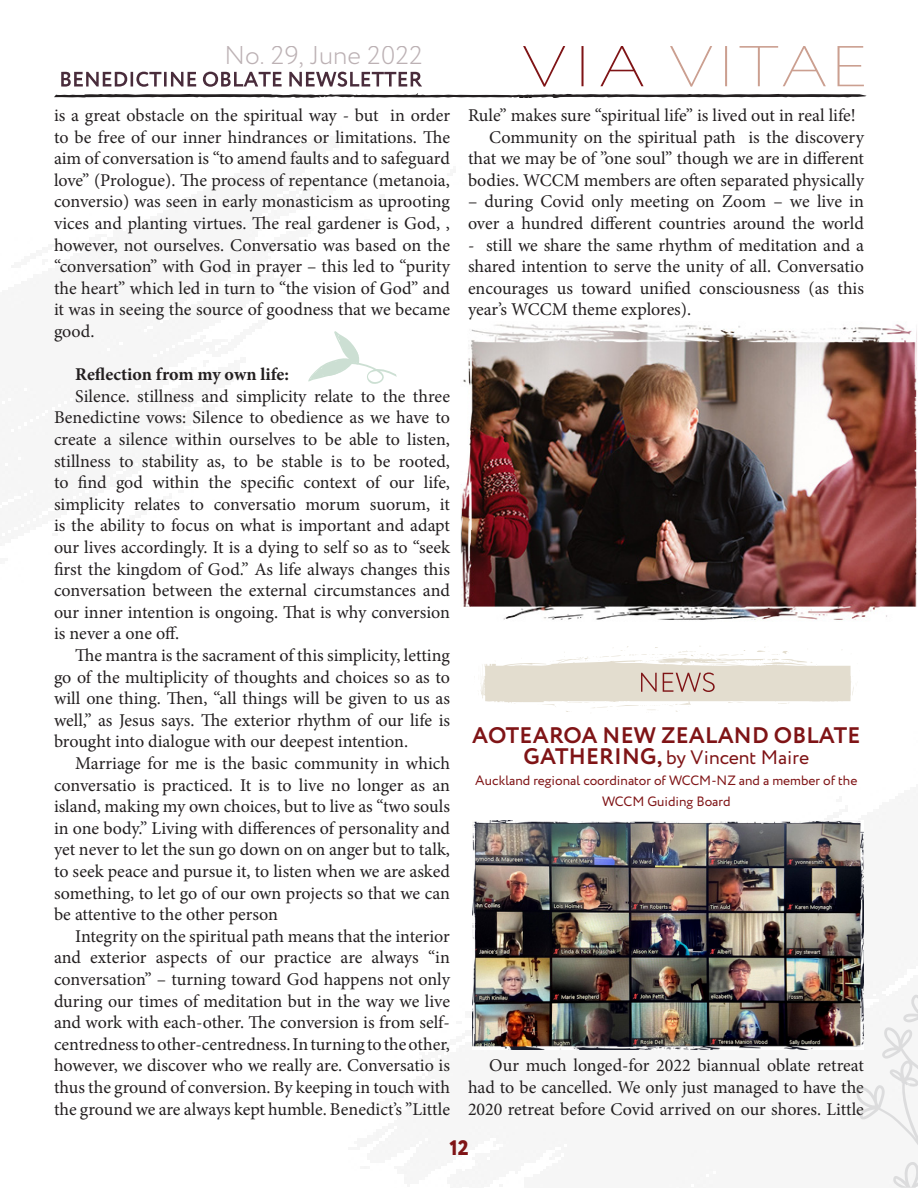
<style>
.page{position:relative;width:918px;height:1188px;background:#fff}
.page>*{position:absolute;margin:0;border:0;box-sizing:border-box;transform-origin:0 0}
.t1{font:300 25.8px "Circe";color:#bcb1b4}
.https___mediomedia_c{font:700 22.5px "Circe";letter-spacing:.01em;color:#7f1416}
.https___mediomedia_c-2{font:800 21px "Circe";color:#7f1416}
.https___mediomedia_c-3{font:19.5px "Circe";color:#7f1416}
.https___mediomedia_c-4{font:18px/21.6px "Minion Pro";color:#231f20;text-align:justify}
.https___mediomedia_c-5{font:700 18px "Minion Pro";letter-spacing:-.005em;color:#231f20}
.https___mediomedia_c-6{font:13.5px/21px "Circe";color:#7f1416;text-align:center}
.s1{font-weight:700;font-size:22.5px}
</style>
<div class="page">
<svg style="left:61px;top:72px;width:361px;height:15px"></svg>
<svg style="left:54px;top:93px;width:813px;height:5px"></svg>
<svg style="left:523px;top:46px;width:121px;height:41px"></svg>
<svg style="left:670px;top:46px;width:194px;height:41px"></svg>
<svg style="left:308px;top:331px;width:89px;height:53px"></svg>
<img style="left:460px;top:324px;width:457px;height:296px">
<svg style="left:480px;top:646px;width:374px;height:66px"></svg>
<img style="left:473px;top:820px;width:391px;height:229px">
<svg style="left:856px;top:984px;width:62px;height:204px"></svg>
<h1 class="t1" style="left:225px;top:38px;width:200px">No. 29, June 2022</h1>
<p class="https___mediomedia_c-4" style="left:54px;top:105px;width:398px">is a great obstacle on the spiritual way - but in order to be free of our inner hindrances or limitations. The aim of conversation is “to amend faults and to safeguard love” (Prologue). The process of repentance (metanoia, conversio) was seen in early monasticism as uprooting vices and planting virtues. The real gardener is God, , however, not ourselves. Conversatio was based on the “conversation” with God in prayer – this led to “purity the heart” which led in turn to “the vision of God” and it was in seeing the source of goodness that we became good.</p>
<p class="https___mediomedia_c-5" style="left:75px;top:362px;width:215px">Reflection from my own life:</p>
<p class="https___mediomedia_c-4" style="left:54px;top:385px;width:398px;text-indent:21px">Silence. stillness and simplicity relate to the three Benedictine vows: Silence to obedience as we have to create a silence within ourselves to be able to listen, stillness to stability as, to be stable is to be rooted, to find god within the specific context of our life, simplicity relates to conversatio morum suorum, it is the ability to focus on what is important and adapt our lives accordingly. It is a dying to self so as to “seek first the kingdom of God.” As life always changes this conversation between the external circumstances and our inner intention is ongoing. That is why conversion is never a one off.</p>
<p class="https___mediomedia_c-4" style="left:54px;top:645px;width:398px;text-indent:21px">The mantra is the sacrament of this simplicity, letting go of the multiplicity of thoughts and choices so as to will one thing. Then, “all things will be given to us as well,” as Jesus says. The exterior rhythm of our life is brought into dialogue with our deepest intention.</p>
<p class="https___mediomedia_c-4" style="left:54px;top:753px;width:398px;text-indent:21px">Marriage for me is the basic community in which conversatio is practiced. It is to live no longer as an island, making my own choices, but to live as “two souls in one body.” Living with differences of personality and yet never to let the sun go down on on anger but to talk, to seek peace and pursue it, to listen when we are asked something, to let go of our own projects so that we can be attentive to the other person</p>
<p class="https___mediomedia_c-4" style="left:54px;top:925px;width:398px;text-indent:21px">Integrity on the spiritual path means that the interior and exterior aspects of our practice are always “in conversation” – turning toward God happens not only during our times of meditation but in the way we live and work with each-other. The conversion is from self&shy;centredness to other-centredness. In turning to the other, however, we discover who we really are. Conversatio is thus the ground of conversion. By keeping in touch with the ground we are always kept humble. Benedict’s ”Little</p>
<p class="https___mediomedia_c-4" style="left:468px;top:105px;width:389px">Rule” makes sure “spiritual life” is lived out in real life!</p>
<p class="https___mediomedia_c-4" style="left:468px;top:126px;width:397px;text-indent:21px">Community on the spiritual path is the discovery that we may be of ”one soul” though we are in different bodies. WCCM members are often separated physically</p>
<p class="https___mediomedia_c-4" style="left:468px;top:191px;width:397px">– during Covid only meeting on Zoom – we live in over a hundred different countries around the world</p>
<p class="https___mediomedia_c-4" style="left:468px;top:234px;width:398px">- still we share the same rhythm of meditation and a shared intention to serve the unity of all. Conversatio encourages us toward unified consciousness (as this year’s WCCM theme explores).</p>
<p class="https___mediomedia_c" style="left:472px;top:720px;width:390px">AOTEAROA NEW ZEALAND OBLATE</p>
<p class="https___mediomedia_c-3" style="left:524px;top:744px;width:287px"><span class="s1">GATHERING,</span> by Vincent Maire</p>
<p class="https___mediomedia_c-6" style="left:475px;top:770px;width:384px">Auckland regional coordinator of WCCM-NZ and a member of the<br>WCCM Guiding Board</p>
<p class="https___mediomedia_c-4" style="left:468px;top:1055px;width:397px;text-indent:21px">Our much longed-for 2022 biannual oblate retreat had to be cancelled. We only just managed to have the 2020 retreat before Covid arrived on our shores. Little</p>
<p class="https___mediomedia_c-2" style="left:450px;top:1134px;width:21px">12</p>
</div>
